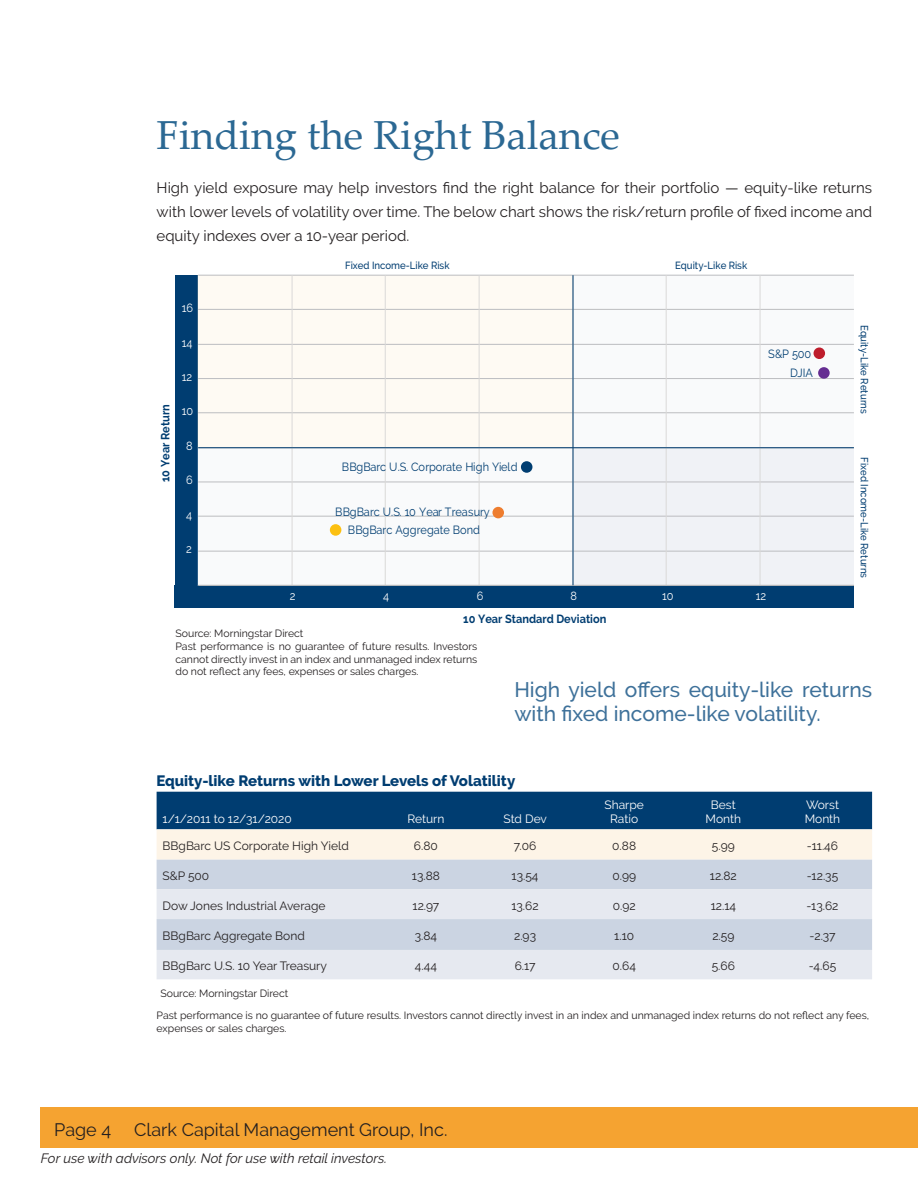
<style>
.page{position:relative;width:918px;height:1188px;background:#fff}
.page>*{position:absolute;margin:0;border:0;box-sizing:border-box;transform-origin:0 0}
.Headline{font:40.5px "Palatino Linotype";color:#2b6893}
.Call_Out{font:500 21px/24px "Raleway";color:#3e719a}
.t1{font:18px "Raleway";color:#231f20}
.Main_Copy{font:15px/24px "Raleway";color:#231f20;text-align:justify}
.Subhead{font:800 15px "Raleway";color:#003d71}
.t2{font:italic 13.5px "Raleway";color:#231f20}
.t3{font:12px "Raleway";color:#231f20}
.t4{font:12px/14.4px "Raleway";color:#fff;text-align:center}
.t5{font:11.85px "Raleway";color:#003d71;scale:.93 1}
.t6{font:700 11.85px "Raleway";color:#003d71;scale:.93 1}
.t7{font:11.85px "Raleway";letter-spacing:-.005em;color:#fff;scale:.93 1}
.Subhead-2{font:10.5px/12.6px "Raleway";color:#231f20;text-align:justify}
.t8{font:500 10.35px "Raleway";color:#003d71;scale:.93 1}
</style>
<div class="page">
<div style="left:41px;top:1107px;width:877px;height:41px;background:#f5a331"></div>
<svg style="left:157px;top:792px;width:715px;height:68px;background:#728fa6"></svg>
<div style="left:157px;top:860px;width:715px;height:29px;background:#cbd4e2"></div>
<svg style="left:157px;top:889px;width:715px;height:90px;background:#dce1eb"></svg>
<div style="left:175px;top:275px;width:22px;height:333px;background:#003d71"></div>
<div style="left:175px;top:585px;width:679px;height:23px;background:#003d71"></div>
<div style="left:198px;top:275px;width:375px;height:173px;background:#fefaf3"></div>
<div style="left:573px;top:448px;width:281px;height:137px;background:#f0f2f6"></div>
<div style="left:573px;top:276px;width:281px;height:172px;background:#f9fafb"></div>
<div style="left:198px;top:448px;width:375px;height:137px;background:#f9fafb"></div>
<hr style="left:198px;top:275px;width:656px;height:1px;background:#bcbdc0">
<hr style="left:198px;top:309px;width:656px;height:1px;background:#bcbdc0">
<hr style="left:198px;top:344px;width:656px;height:1px;background:#bcbdc0">
<hr style="left:198px;top:378px;width:656px;height:1px;background:#bcbdc0">
<hr style="left:198px;top:412px;width:656px;height:1px;background:#bcbdc0">
<hr style="left:198px;top:482px;width:656px;height:1px;background:#bcbdc0">
<hr style="left:198px;top:516px;width:656px;height:1px;background:#bcbdc0">
<hr style="left:198px;top:551px;width:656px;height:1px;background:#bcbdc0">
<hr style="left:760px;top:275px;width:1px;height:310px;background:#dad9d8">
<hr style="left:666px;top:275px;width:1px;height:310px;background:#dad9d8">
<hr style="left:479px;top:275px;width:1px;height:310px;background:#dad9d8">
<hr style="left:385px;top:275px;width:1px;height:310px;background:#dad9d8">
<hr style="left:292px;top:275px;width:1px;height:310px;background:#dad9d8">
<hr style="left:198px;top:585px;width:656px;height:1px;background:#bfbebe">
<div style="left:521px;top:461px;width:11px;height:12px;background:#003d71;border-radius:50%"></div>
<div style="left:330px;top:524px;width:11px;height:12px;background:#fcc011;border-radius:50%"></div>
<div style="left:492px;top:507px;width:12px;height:11px;background:#ee7d2f;border-radius:50%"></div>
<div style="left:814px;top:347px;width:11px;height:12px;background:#be1d2c;border-radius:50%"></div>
<div style="left:818px;top:367px;width:12px;height:12px;background:#652d91;border-radius:50%"></div>
<hr style="left:198px;top:447px;width:656px;height:1px;background:#003d71">
<hr style="left:573px;top:275px;width:1px;height:310px;background:#003d71">
<p class="Headline" style="left:157px;top:106px;width:465px">Finding the Right Balance</p>
<p class="Main_Copy" style="left:157px;top:176px;width:717px">High yield exposure may help investors find the right balance for their portfolio — equity-like returns with lower levels of volatility over time. The below chart shows the risk/return profile of fixed income and equity indexes over a 10-year period.</p>
<p class="t6" style="left:159px;top:482px;width:85px;rotate:-90deg">10 Year Return</p>
<p class="t7" style="left:182px;top:301px;width:14px">16</p>
<p class="t7" style="left:182px;top:335px;width:13px">14</p>
<p class="t7" style="left:182px;top:370px;width:13px">12</p>
<p class="t7" style="left:182px;top:404px;width:14px">10</p>
<p class="t7" style="left:186px;top:439px;width:9px">8</p>
<p class="t7" style="left:186px;top:473px;width:9px">6</p>
<p class="t7" style="left:186px;top:508px;width:8px">4</p>
<p class="t7" style="left:186px;top:542px;width:8px">2</p>
<p class="t8" style="left:345px;top:259px;width:114px">Fixed Income-Like Risk</p>
<p class="t8" style="left:675px;top:259px;width:79px">Equity-Like Risk</p>
<p class="t5" style="left:768px;top:346px;width:48px">S&amp;P 500</p>
<p class="t5" style="left:790px;top:366px;width:26px">DJIA</p>
<p class="t5" style="left:342px;top:460px;width:191px">BBgBarc U.S. Corporate High Yield</p>
<p class="t5" style="left:335px;top:505px;width:168px">BBgBarc U.S. 10 Year Treasury</p>
<p class="t5" style="left:348px;top:523px;width:143px">BBgBarc Aggregate Bond</p>
<p class="t7" style="left:290px;top:588px;width:8px">2</p>
<p class="t7" style="left:383px;top:588px;width:8px">4</p>
<p class="t7" style="left:477px;top:588px;width:9px">6</p>
<p class="t7" style="left:571px;top:588px;width:9px">8</p>
<p class="t7" style="left:662px;top:588px;width:14px">10</p>
<p class="t7" style="left:756px;top:588px;width:13px">12</p>
<p class="t6" style="left:463px;top:612px;width:155px">10 Year Standard Deviation</p>
<p class="Subhead-2" style="left:176px;top:627px;width:130px">Source: Morningstar Direct</p>
<p class="Subhead-2" style="left:176px;top:640px;width:303px">Past performance is no guarantee of future results. Investors cannot directly invest in an index and unmanaged index returns do not reflect any fees, expenses or sales charges.</p>
<p class="t8" style="left:870px;top:325px;width:97px;rotate:90deg">Equity-Like Returns</p>
<p class="t8" style="left:870px;top:457px;width:132px;rotate:90deg">Fixed Income-Like Returns</p>
<p class="Call_Out" style="left:514px;top:678px;width:359px">High yield offers equity-like returns with fixed income-like volatility.</p>
<p class="Subhead" style="left:157px;top:772px;width:360px">Equity-like Returns with Lower Levels of Volatility</p>
<p class="t4" style="left:163px;top:812px;width:131px">1/1/2011 to 12/31/2020</p>
<p class="t4" style="left:407px;top:812px;width:39px">Return</p>
<p class="t4" style="left:504px;top:812px;width:45px">Std Dev</p>
<p class="t4" style="left:605px;top:798px;width:41px">Sharpe<br>Ratio</p>
<p class="t4" style="left:706px;top:798px;width:37px">Best<br>Month</p>
<p class="t4" style="left:805px;top:798px;width:37px;text-align:left">Worst<br>Month</p>
<p class="t3" style="left:163px;top:839px;width:188px">BBgBarc US Corporate High Yield</p>
<p class="t3" style="left:414px;top:839px;width:25px">6.80</p>
<p class="t3" style="left:514px;top:839px;width:24px">7.06</p>
<p class="t3" style="left:612px;top:839px;width:25px">0.88</p>
<p class="t3" style="left:712px;top:839px;width:24px">5.99</p>
<p class="t3" style="left:807px;top:839px;width:33px">-11.46</p>
<p class="t3" style="left:163px;top:869px;width:48px">S&amp;P 500</p>
<p class="t3" style="left:412px;top:869px;width:30px">13.88</p>
<p class="t3" style="left:512px;top:869px;width:28px">13.54</p>
<p class="t3" style="left:612px;top:869px;width:25px">0.99</p>
<p class="t3" style="left:710px;top:869px;width:29px">12.82</p>
<p class="t3" style="left:807px;top:869px;width:33px">-12.35</p>
<p class="t3" style="left:163px;top:899px;width:164px">Dow Jones Industrial Average</p>
<p class="t3" style="left:413px;top:899px;width:28px">12.97</p>
<p class="t3" style="left:511px;top:899px;width:29px">13.62</p>
<p class="t3" style="left:613px;top:899px;width:24px">0.92</p>
<p class="t3" style="left:711px;top:899px;width:27px">12.14</p>
<p class="t3" style="left:806px;top:899px;width:34px">-13.62</p>
<p class="t3" style="left:163px;top:929px;width:144px">BBgBarc Aggregate Bond</p>
<p class="t3" style="left:415px;top:929px;width:24px">3.84</p>
<p class="t3" style="left:514px;top:929px;width:23px">2.93</p>
<p class="t3" style="left:614px;top:929px;width:21px">1.10</p>
<p class="t3" style="left:712px;top:929px;width:24px">2.59</p>
<p class="t3" style="left:810px;top:929px;width:28px">-2.37</p>
<p class="t3" style="left:163px;top:959px;width:166px">BBgBarc U.S. 10 Year Treasury</p>
<p class="t3" style="left:415px;top:959px;width:23px">4.44</p>
<p class="t3" style="left:515px;top:959px;width:22px">6.17</p>
<p class="t3" style="left:613px;top:959px;width:25px">0.64</p>
<p class="t3" style="left:712px;top:959px;width:25px">5.66</p>
<p class="t3" style="left:809px;top:959px;width:29px">-4.65</p>
<p class="Subhead-2" style="left:160px;top:987px;width:130px">Source: Morningstar Direct</p>
<p class="Subhead-2" style="left:157px;top:1009px;width:714px">Past performance is no guarantee of future results. Investors cannot directly invest in an index and unmanaged index returns do not reflect any fees, expenses or sales charges.</p>
<h3 class="t1" style="left:54px;top:1119px;width:59px">Page 4</h3>
<h3 class="t1" style="left:134px;top:1119px;width:315px">Clark Capital Management Group, Inc.</h3>
<p class="t2" style="left:41px;top:1151px;width:348px">For use with advisors only. Not for use with retail investors.</p>
</div>
